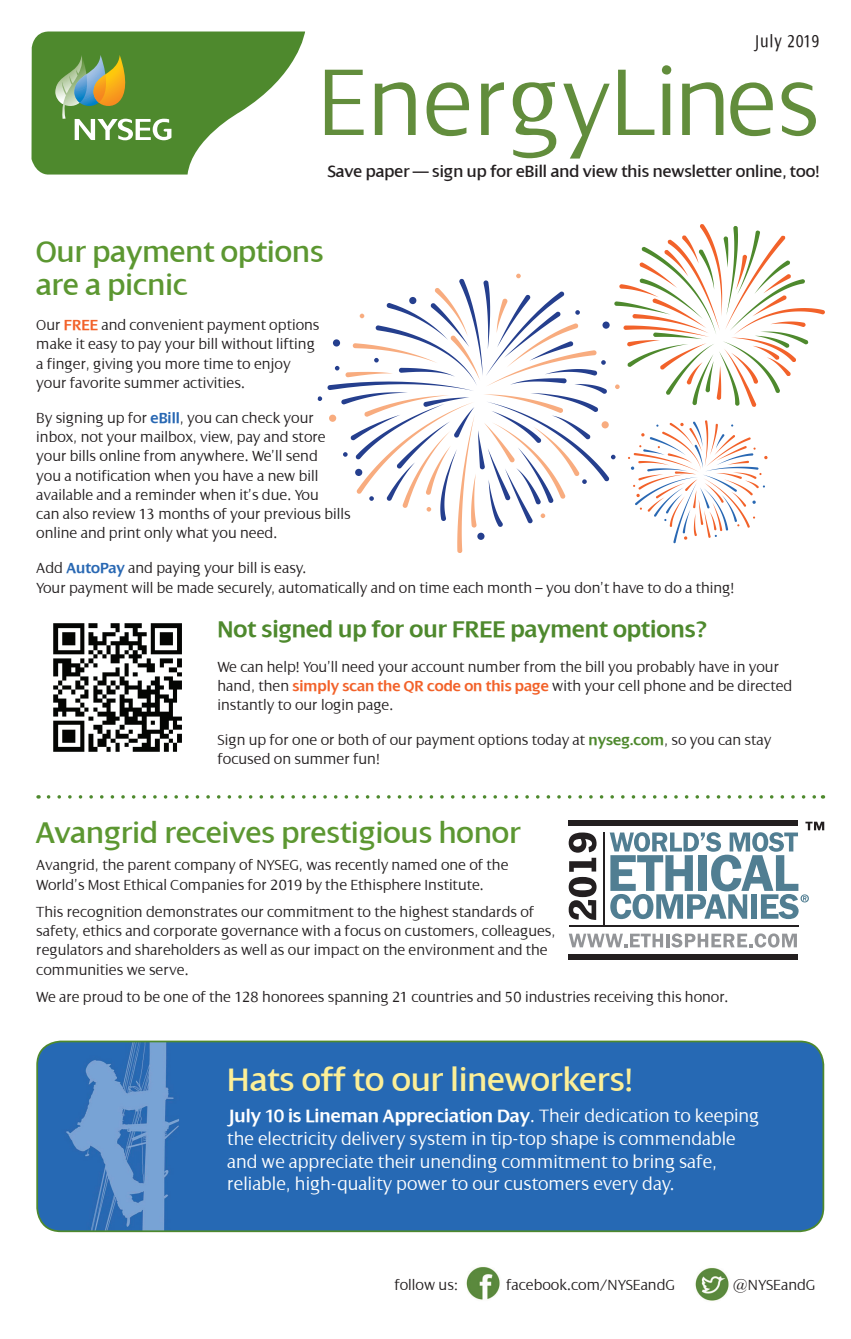
<style>
.page{position:relative;width:851px;height:1339px;background:#fff}
.page>*{position:absolute;margin:0;border:0;box-sizing:border-box;transform-origin:0 0}
.t1{font:300 102.02px "Dialog";color:#628d3c}
.t2{font:35px "Dialog";color:#fcef97}
.t3{font:31.5px/33.2px "Dialog";color:#5c9731}
.t4{font:600 24.5px "Dialog";color:#4e892d}
.t5{font:300 19.25px/22.8px "Dialog";color:#fff}
.t6{font:condensed 18.38px "Dialog";letter-spacing:.07em;color:#231f20}
.t7{font:17.5px "Dialog";color:#231f20}
.t8{font:300 15.75px/19.2px "Dialog";color:#231f20}
.s1{font-weight:600;color:#f2622a}
.s2{font-weight:600;color:#2968b3}
.s3{font-weight:600;color:#4e892d}
.s4{font-weight:600}
</style>
<div class="page">
<svg style="left:32px;top:31px;width:273px;height:144px"></svg>
<img style="left:464px;top:1264px;width:37px;height:37px;border-radius:19px">
<img style="left:693px;top:1265px;width:37px;height:38px;border-radius:19px">
<img style="left:53px;top:623px;width:129px;height:129px">
<img style="left:39px;top:1043px;width:784px;height:188px">
<div style="left:36px;top:1040px;width:788px;height:192px;border:2px solid #4e892d;border-radius:24px"></div>
<hr style="left:602px;top:832px;width:2px;height:94px;background:#231f20">
<svg style="left:569px;top:933px;width:227px;height:14px"></svg>
<hr style="left:568px;top:925px;width:230px;height:2px;background:#231f20">
<div style="left:568px;top:820px;width:230px;height:6px;background:#231f20"></div>
<div style="left:568px;top:954px;width:230px;height:5px;background:#231f20"></div>
<svg style="left:609px;top:822px;width:215px;height:97px"></svg>
<svg style="left:568px;top:832px;width:28px;height:88px"></svg>
<svg style="left:48px;top:795px;width:775px;height:3px"></svg>
<svg style="left:317px;top:224px;width:508px;height:329px"></svg>
<p class="t6" style="left:754px;top:31px;width:67px">July 2019</p>
<h1 class="t1" style="left:317px;top:47px;width:504px">EnergyLines</h1>
<p class="t7" style="left:328px;top:162px;width:493px">Save paper — sign up for eBill and view this newsletter online, too!</p>
<h3 class="t3" style="left:36px;top:235px;width:289px">Our payment options are a picnic</h3>
<p class="t8" style="left:36px;top:316px;width:285px">Our <span class="s1">FREE</span> and convenient payment options make it easy to pay your bill without lifting a finger, giving you more time to enjoy your favorite summer activities.</p>
<p class="t8" style="left:36px;top:408px;width:316px">By signing up for <span class="s2">eBill</span>, you can check your inbox, not your mailbox, view, pay and store your bills online from anywhere. We’ll send<br>you a notification when you have a new bill available and a reminder when it’s due. You<br>can also review 13 months of your previous bills online and print only what you need.</p>
<p class="t8" style="left:36px;top:559px;width:699px">Add <span class="s2">AutoPay</span> and paying your bill is easy.<br>Your payment will be made securely, automatically and on time each month – you don’t have to do a thing!</p>
<h3 class="t4" style="left:217px;top:615px;width:491px">Not signed up for our FREE payment options?</h3>
<p class="t8" style="left:217px;top:657px;width:576px">We can help! You’ll need your account number from the bill you probably have in your hand, then <span class="s1">simply scan the QR code on this page</span> with your cell phone and be directed instantly to our login page.</p>
<p class="t8" style="left:217px;top:730px;width:555px">Sign up for one or both of our payment options today at <span class="s3">nyseg.com</span>, so you can stay focused on summer fun!</p>
<h3 class="t3" style="left:36px;top:817px;width:486px">Avangrid receives prestigious honor</h3>
<p class="t8" style="left:36px;top:856px;width:473px">Avangrid, the parent company of NYSEG, was recently named one of the<br>World’s Most Ethical Companies for 2019 by the Ethisphere Institute.</p>
<p class="t8" style="left:36px;top:902px;width:521px">This recognition demonstrates our commitment to the highest standards of safety, ethics and corporate governance with a focus on customers, colleagues, regulators and shareholders as well as our impact on the environment and the communities we serve.</p>
<p class="t8" style="left:36px;top:987px;width:693px">We are proud to be one of the 128 honorees spanning 21 countries and 50 industries receiving this honor.</p>
<h2 class="t2" style="left:227px;top:1061px;width:407px">Hats off to our lineworkers!</h2>
<p class="t5" style="left:227px;top:1104px;width:533px"><span class="s4">July 10 is Lineman Appreciation Day</span>. Their dedication to keeping the electricity delivery system in tip-top shape is commendable and we appreciate their unending commitment to bring safe, reliable, high-quality power to our customers every day.</p>
<p class="t8" style="left:394px;top:1275px;width:65px">follow us:</p>
<p class="t8" style="left:506px;top:1275px;width:170px">facebook.com/NYSEandG</p>
<p class="t8" style="left:733px;top:1275px;width:84px">@NYSEandG</p>
</div>
